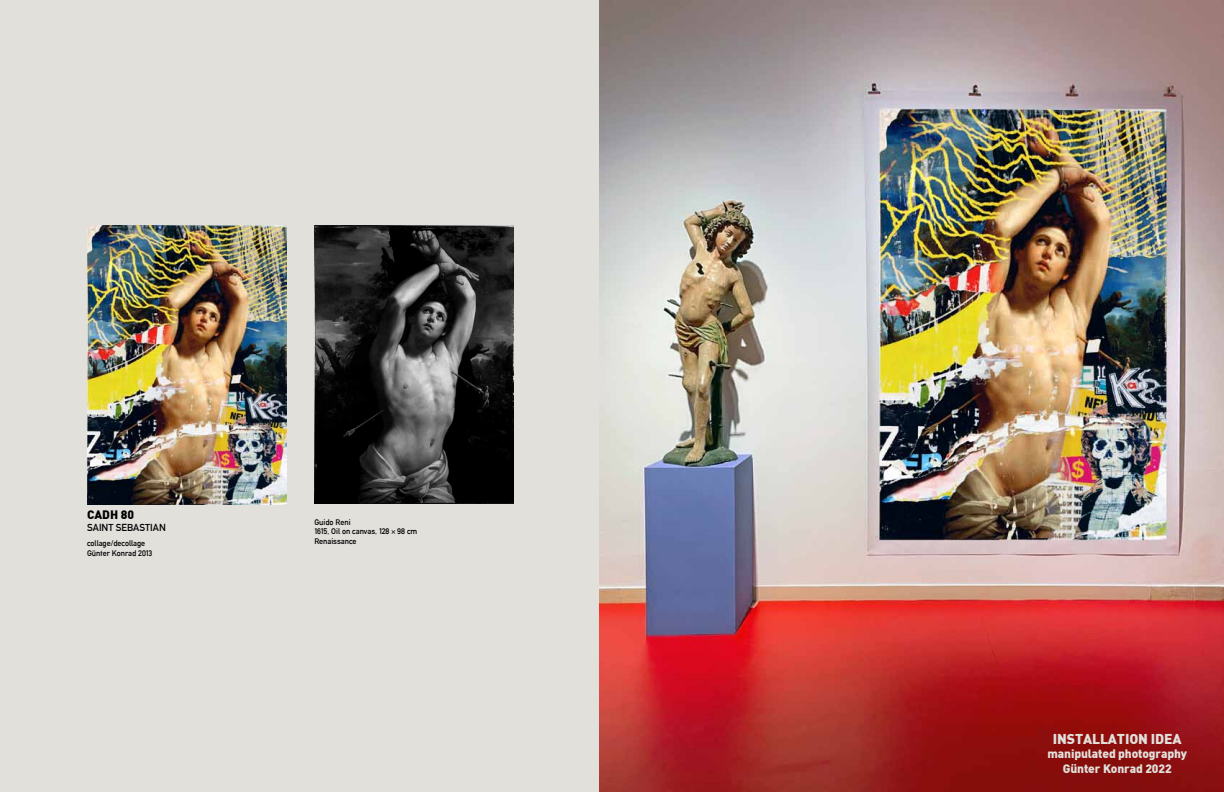
<style>
.page{position:relative;width:1224px;height:792px;background:#e1e0db}
.page>*{position:absolute;margin:0;border:0;box-sizing:border-box;transform-origin:0 0}
.t1{font:900 14px "DI Nbek";letter-spacing:-.01em;color:#e1e0db}
.t2{font:900 12px/14.4px "DI Nbek";letter-spacing:-.01em;color:#e1e0db;text-align:center}
.t3{font:900 12px "DI Nbek";color:#000}
.t4{font:10px "Alte DIN1451 Mittelschrift";color:#000}
.t5{font:8px/9.6px "Alte DIN1451 Mittelschrift";color:#000}
</style>
<div class="page">
<img style="left:599px;top:0;width:625px;height:792px">
<img style="left:87px;top:226px;width:200px;height:278px">
<img style="left:314px;top:226px;width:200px;height:278px">
<h2 class="t3" style="left:87px;top:506px;width:49px">cadh 80</h2>
<p class="t4" style="left:87px;top:521px;width:80px">saint sebastian</p>
<p class="t5" style="left:87px;top:538px;width:67px">collage/decollage<br>Günter Konrad 2013</p>
<p class="t5" style="left:314px;top:517px;width:105px">Guido Reni<br>1615, Oil on canvas, 128 × 98 cm<br>Renaissance</p>
<h1 class="t1" style="left:1053px;top:729px;width:130px">installation idea</h1>
<h2 class="t2" style="left:1048px;top:746px;width:141px">manipulated photography<br>Günter Konrad 2022</h2>
</div>
